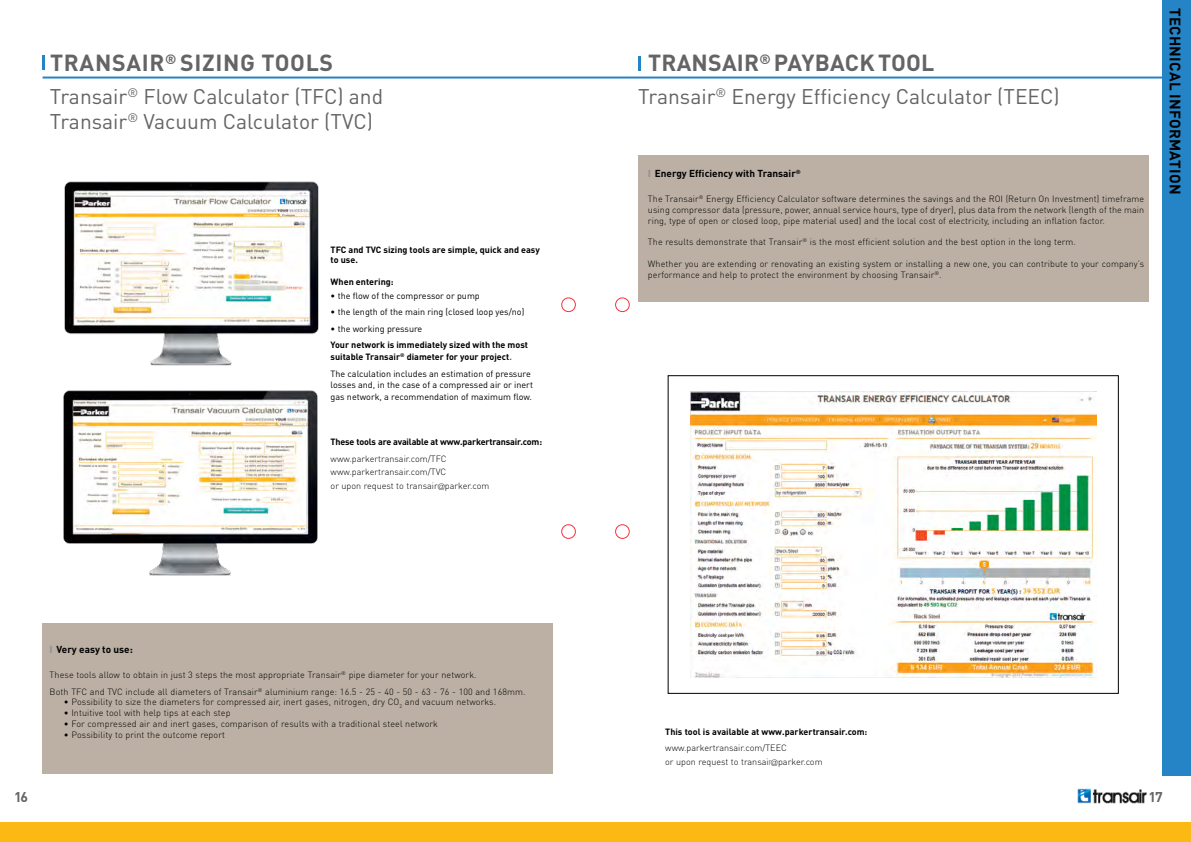
<style>
.page{position:relative;width:1191px;height:842px;background:#fff}
.page>*{position:absolute;margin:0;border:0;box-sizing:border-box;transform-origin:0 0}
.t1{font:700 23px "DINOT";letter-spacing:.01em;color:#636466}
.t2{font:700 23px "DINOT";letter-spacing:.03em;color:#636466}
.t3{font:21px/25.2px "DINOT";color:#636466}
.t4{font:700 15px "DINOT";letter-spacing:.02em;color:#000}
.t5{font:700 14px "DINOT";color:#636466}
.t6{font:700 10px "DINOT";color:#000}
.t7{font:300 9px/13.6px "DINOT";letter-spacing:.01em;color:#000}
.t8{font:9px/11.5px "DINOT";color:#000}
.t9{font:700 9px/10.8px "DINOT";color:#000}
.t10{font:700 9px "DINOT";letter-spacing:-.02em;color:#000}
.s1{color:#636466}
.s2{font-family:"Helvetica Neue LT Std";font-weight:100;font-stretch:condensed}
.s3{font-weight:900;color:#939598}
</style>
<div class="page">
<img style="left:1077px;top:789px;width:70px;height:15px">
<div style="left:0;top:822px;width:1191px;height:20px;background:#fdb913"></div>
<hr style="left:43px;top:77px;width:1119px;height:2px;background:#2484c6">
<svg style="left:43px;top:55px;width:2px;height:15px"></svg>
<div style="left:1162px;top:0;width:29px;height:775px;background:#2484c6"></div>
<div style="left:638px;top:155px;width:510px;height:146px;background:#bbb0a3"></div>
<div style="left:43px;top:624px;width:510px;height:150px;background:#bbb0a3"></div>
<hr style="left:638px;top:56px;width:3px;height:15px;background:#2484c6">
<img style="left:63px;top:390px;width:255px;height:186px">
<img style="left:690px;top:391px;width:406px;height:287px">
<div style="left:668px;top:375px;width:450px;height:319px;border:1px solid #000"></div>
<img style="left:64px;top:181px;width:255px;height:185px">
<div style="left:561px;top:298px;width:14px;height:14px;border:1px solid #f7323f;border-radius:50%"></div>
<div style="left:561px;top:524px;width:14px;height:15px;border:1px solid #f7323f;border-radius:50%"></div>
<div style="left:615px;top:298px;width:14px;height:14px;border:1px solid #f7323f;border-radius:50%"></div>
<div style="left:615px;top:524px;width:14px;height:15px;border:1px solid #f7323f;border-radius:50%"></div>
<h1 class="t1" style="left:50px;top:47px;width:29px">Transair</h1>
<h1 class="t2" style="left:165px;top:47px;width:170px"><sup>®</sup> SIZING TOOLS</h1>
<h1 class="t1" style="left:648px;top:47px;width:28px">Transair</h1>
<h1 class="t1" style="left:759px;top:47px;width:176px"><sup>®</sup> PAYBACKTOOL</h1>
<h2 class="t3" style="left:50px;top:83px;width:335px">Transair<sup>®</sup> Flow Calculator (TFC) and<br>Transair<sup>®</sup> Vacuum Calculator (TVC)</h2>
<h2 class="t3" style="left:638px;top:83px;width:423px">Transair<sup>®</sup> Energy Efficiency Calculator (TEEC)</h2>
<p class="t9" style="left:331px;top:244px;width:211px">TFC and TVC sizing tools are simple, quick and easy to use.</p>
<p class="t9" style="left:331px;top:276px;width:64px">When entering:</p>
<p class="t8" style="left:331px;top:289px;width:151px">• the flow of the compressor or pump</p>
<p class="t8" style="left:331px;top:306px;width:195px">• the length of the main ring (closed loop yes/no)</p>
<p class="t8" style="left:331px;top:322px;width:93px">• the working pressure</p>
<p class="t9" style="left:331px;top:339px;width:199px;line-height:11.5px">Your network is immediately sized with the most suitable Transair<sup>®</sup> diameter for your project<span class="s1">.</span></p>
<p class="t8" style="left:331px;top:367px;width:204px">The calculation includes an estimation of pressure losses and, in the case of a compressed air or inert gas network, a recommendation of maximum flow.</p>
<p class="t10" style="left:331px;top:436px;width:213px">These tools are available at www.parkertransair.com:</p>
<p class="t7" style="left:331px;top:451px;width:160px">www.parkertransair.com/TFC www.parkertransair.com/TVC<br>or upon request to transair<span class="s2">@</span>parker.com</p>
<p class="t6" style="left:648px;top:167px;width:154px"><span class="s3">II</span> Energy Efficiency with Transair<sup>®</sup></p>
<p class="t7" style="left:648px;top:193px;width:498px;line-height:10.8px;text-align:justify">The Transair<sup>®</sup> Energy Efficiency Calculator software determines the savings and the ROI (Return On Investment) timeframe using compressor data (pressure, power, annual service hours, type of dryer), plus data from the network (length of the main ring, type of open or closed loop, pipe material used) and the local cost of electricity, including an inflation factor.</p>
<p class="t7" style="left:648px;top:235px;width:429px">The results demonstrate that Transair<sup>®</sup> is the most efficient solution and the best option in the long term.</p>
<p class="t7" style="left:648px;top:258px;width:498px;line-height:10.8px">Whether you are extending or renovating an existing system or installing a new one, you can contribute to your company’s performance and help to protect the environment by choosing Transair<sup>®</sup>.</p>
<h3 class="t4" style="left:1185px;top:8px;width:188px;rotate:90deg">TECHNICAL INFORMATION</h3>
<p class="t6" style="left:50px;top:643px;width:85px"><span class="s3">II</span> Very easy to use:</p>
<p class="t7" style="left:50px;top:666px;width:477px;line-height:16.5px">These tools allow to obtain in just 3 steps the most appropriate Transair<sup>®</sup> pipe diameter for your network.<br>Both TFC and TVC include all diameters of Transair<sup>®</sup> aluminium range: 16.5 - 25 - 40 - 50 - 63 - 76 - 100 and 168mm.</p>
<p class="t7" style="left:64px;top:695px;width:434px">• Possibility to size the diameters for compressed air, inert gases, nitrogen, dry CO<sub>2</sub> and vacuum networks.</p>
<p class="t7" style="left:64px;top:706px;width:168px">• Intuitive tool with help tips at each step</p>
<p class="t7" style="left:64px;top:717px;width:376px">• For compressed air and inert gases, comparison of results with a traditional steel network</p>
<p class="t7" style="left:64px;top:727px;width:163px">• Possibility to print the outcome report</p>
<p class="t9" style="left:665px;top:726px;width:204px">This tool is available at www.parkertransair.com:</p>
<p class="t7" style="left:665px;top:741px;width:159px">www.parkertransair.com/TEEC<br>or upon request to transai<span class="s2">r@</span>parker.com</p>
<h3 class="t5" style="left:14px;top:788px;width:16px">16</h3>
<h3 class="t5" style="left:1148px;top:788px;width:16px">17</h3>
</div>
